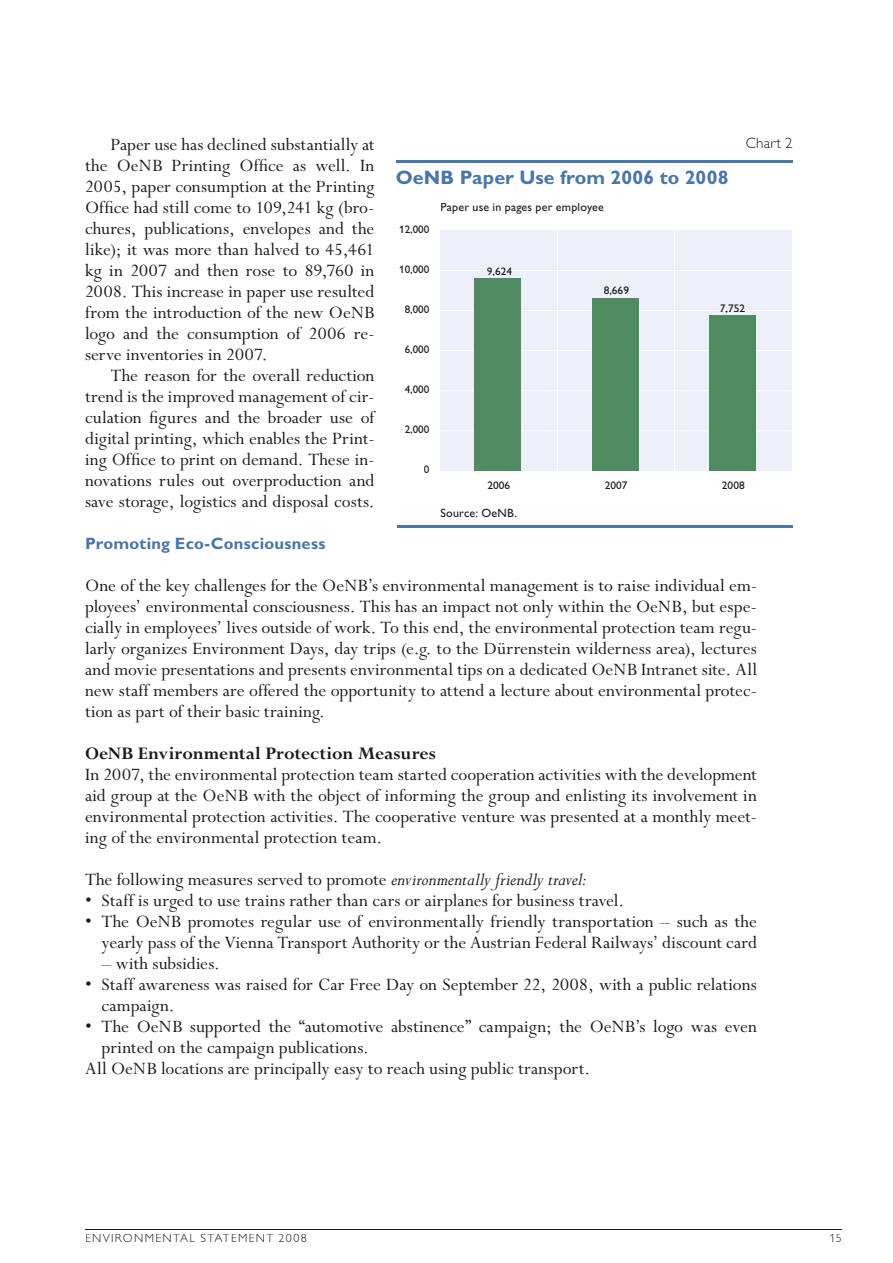
<style>
.page{position:relative;width:893px;height:1263px;background:#fff}
.page>*{position:absolute;margin:0;border:0;box-sizing:border-box;transform-origin:0 0}
.t1{font:19.5px/21px "Perpetua";color:#1a1a18;text-align:justify}
.t2{font:700 19.5px "Perpetua";color:#1a1a18}
.t3{font:700 19.5px "Gill Alternate One";letter-spacing:.005em;color:#4875aa}
.t4{font:700 16.5px "Gill Alternate One";letter-spacing:.015em;color:#4875aa}
.t5{font:300 15px "Gill Alternate One";letter-spacing:.015em;color:#1a1a18}
.t6{font:12px "Gill Alternate One";letter-spacing:.02em;color:#1a1a18}
.t7{font:300 12px "Gill Alternate One";letter-spacing:.105em;color:#1a1a18}
.t8{font:11.1px "Gill Alternate One";color:#171818}
.t9{font:11.1px "Gill Alternate One";color:#1a1a18}
.t10{font:10.95px "Gill Alternate One";color:#1a1a18}
.s1{font-style:italic}
</style>
<div class="page">
<hr style="left:85px;top:1229px;width:757px;height:1px;background:#1a1a18">
<hr style="left:396px;top:160px;width:397px;height:3px;background:#4875aa">
<hr style="left:397px;top:525px;width:396px;height:2px;background:#4875aa">
<div style="left:440px;top:230px;width:352px;height:241px;background:#ecf0f8"></div>
<hr style="left:440px;top:430px;width:352px;height:1px;background:#fff">
<hr style="left:440px;top:390px;width:352px;height:1px;background:#fff">
<hr style="left:440px;top:350px;width:352px;height:1px;background:#fff">
<hr style="left:440px;top:310px;width:352px;height:1px;background:#fff">
<hr style="left:440px;top:270px;width:352px;height:1px;background:#fff">
<hr style="left:557px;top:230px;width:1px;height:241px;background:#fff">
<hr style="left:674px;top:230px;width:1px;height:241px;background:#fff">
<div style="left:475px;top:278px;width:46px;height:192px;background:#4f8a61"></div>
<div style="left:592px;top:297px;width:46px;height:173px;background:#4f8a61"></div>
<div style="left:709px;top:315px;width:47px;height:155px;background:#4f8a61"></div>
<p class="t5" style="left:746px;top:134px;width:48px">Chart 2</p>
<p class="t1" style="left:85px;top:134px;width:291px;text-indent:26px">Paper use has declined substantially at the OeNB Printing Office as well. In 2005, paper consumption at the Printing Office had still come to 109,241 kg (bro&shy;chures, publications, envelopes and the like); it was more than halved to 45,461 kg in 2007 and then rose to 89,760 in 2008. This increase in paper use resulted from the introduction of the new OeNB logo and the consumption of 2006 re&shy;serve inventories in 2007.</p>
<p class="t1" style="left:85px;top:365px;width:291px;text-indent:26px">The reason for the overall reduction trend is the improved management of cir&shy;culation figures and the broader use of digital printing, which enables the Print&shy;ing Office to print on demand. These in&shy;novations rules out overproduction and save storage, logistics and disposal costs.</p>
<p class="t4" style="left:85px;top:533px;width:242px">Promoting Eco-Consciousness</p>
<p class="t1" style="left:85px;top:575px;width:674px">One of the key challenges for the OeNB’s environmental management is to raise individual em&shy;ployees’ environmental consciousness. This has an impact not only within the OeNB, but espe&shy;cially in employees’ lives outside of work. To this end, the environmental protection team regu&shy;larly organizes Environment Days, day trips (e.g. to the Dürrenstein wilderness area), lectures and movie presentations and presents environmental tips on a dedicated OeNB Intranet site. All new staff members are offered the opportunity to attend a lecture about environmental protec&shy;tion as part of their basic training.</p>
<p class="t2" style="left:85px;top:743px;width:352px">OeNB Environmental Protection Measures</p>
<p class="t1" style="left:85px;top:764px;width:673px">In 2007, the environmental protection team started cooperation activities with the development aid group at the OeNB with the object of informing the group and enlisting its involvement in environmental protection activities. The cooperative venture was presented at a monthly meet&shy;ing of the environmental protection team.</p>
<p class="t1" style="left:85px;top:869px;width:503px">The following measures served to promote <span class="s1">environmentally friendly travel:</span></p>
<p class="t1" style="left:85px;top:890px;width:540px">• Staff is urged to use trains rather than cars or airplanes for business travel.</p>
<p class="t1" style="left:85px;top:911px;width:673px;text-align:right">• The OeNB promotes regular use of environmentally friendly transportation – such as the yearly pass of the Vienna Transport Authority or the Austrian Federal Railways’ discount card</p>
<p class="t1" style="left:102px;top:953px;width:120px">– with subsidies.</p>
<p class="t1" style="left:102px;top:974px;width:657px;text-indent:-17px">• Staff awareness was raised for Car Free Day on September 22, 2008, with a public relations campaign.</p>
<p class="t1" style="left:85px;top:1016px;width:673px">• The OeNB supported the “automotive abstinence” campaign; the OeNB’s logo was even</p>
<p class="t1" style="left:102px;top:1037px;width:269px">printed on the campaign publications.</p>
<p class="t1" style="left:85px;top:1058px;width:506px">All OeNB locations are principally easy to reach using public transport.</p>
<p class="t3" style="left:396px;top:165px;width:334px">OeNB Paper Use from 2006 to 2008</p>
<p class="t6" style="left:440px;top:200px;width:165px">Paper use in pages per employee</p>
<p class="t10" style="left:399px;top:223px;width:32px">12,000</p>
<p class="t10" style="left:399px;top:263px;width:32px">10,000</p>
<p class="t8" style="left:487px;top:265px;width:27px">9,624</p>
<p class="t8" style="left:604px;top:284px;width:27px">8,669</p>
<p class="t8" style="left:720px;top:301px;width:27px">7,752</p>
<p class="t10" style="left:405px;top:303px;width:26px">8,000</p>
<p class="t10" style="left:405px;top:343px;width:26px">6,000</p>
<p class="t10" style="left:405px;top:383px;width:26px">4,000</p>
<p class="t10" style="left:405px;top:423px;width:26px">2,000</p>
<p class="t10" style="left:424px;top:463px;width:7px">0</p>
<p class="t9" style="left:487px;top:479px;width:24px">2006</p>
<p class="t9" style="left:605px;top:479px;width:24px">2007</p>
<p class="t9" style="left:722px;top:479px;width:24px">2008</p>
<p class="t6" style="left:440px;top:506px;width:78px">Source: OeNB.</p>
<p class="t7" style="left:85px;top:1232px;width:223px">ENVIRONMENTAL STATEMENT 2008</p>
<p class="t7" style="left:829px;top:1232px;width:14px">15</p>
</div>
